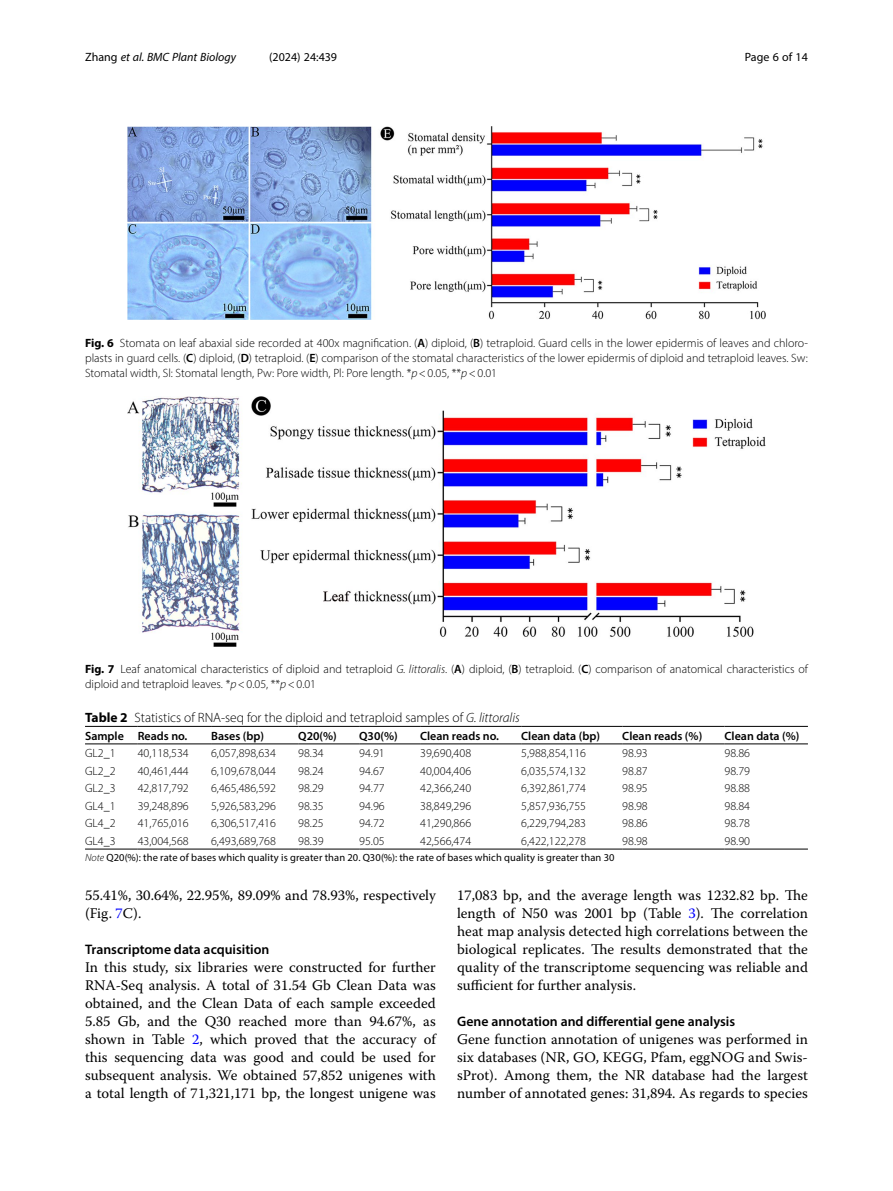
<style>
.page{position:relative;width:893px;height:1191px;background:#fff}
.page>*{position:absolute;margin:0;border:0;box-sizing:border-box;transform-origin:0 0}
.Body_Text{font:14.7px/18px "Warnock Pro";color:#000;text-align:justify}
.Head_2{font:600 13.8px "Myriad Pro";color:#000}
.Table_Caption{font:300 13.5px "Myriad Pro";color:#000}
.Figure_Caption{font:300 12px/15px "Myriad Pro";color:#000}
.Table_Body{font:300 12px "Myriad Pro";color:#000}
.Table_Head{font:600 12px "Myriad Pro";color:#000}
.t1{font:italic 12px "Myriad Pro";color:#000}
.t2{font:12px "Myriad Pro";color:#000}
.Table_Footnote{font:10.5px "Myriad Pro";letter-spacing:.01em;color:#000}
.s1{font-style:normal}
.s2{font-weight:700}
.s3{font-weight:600}
.s4{font-style:italic}
.s5{font-weight:300;font-style:italic}
.s6{color:#00f}
</style>
<div class="page">
<hr style="left:85px;top:743px;width:53px;height:1px;background:#000">
<hr style="left:138px;top:726px;width:73px;height:1px;background:#000">
<hr style="left:138px;top:743px;width:73px;height:1px;background:#000">
<hr style="left:211px;top:726px;width:87px;height:1px;background:#000">
<hr style="left:211px;top:743px;width:87px;height:1px;background:#000">
<hr style="left:298px;top:726px;width:61px;height:1px;background:#000">
<hr style="left:298px;top:743px;width:61px;height:1px;background:#000">
<hr style="left:359px;top:726px;width:61px;height:1px;background:#000">
<hr style="left:359px;top:743px;width:61px;height:1px;background:#000">
<hr style="left:420px;top:726px;width:101px;height:1px;background:#000">
<hr style="left:420px;top:743px;width:101px;height:1px;background:#000">
<hr style="left:521px;top:726px;width:101px;height:1px;background:#000">
<hr style="left:521px;top:743px;width:101px;height:1px;background:#000">
<hr style="left:622px;top:726px;width:103px;height:1px;background:#000">
<hr style="left:622px;top:743px;width:103px;height:1px;background:#000">
<hr style="left:725px;top:726px;width:83px;height:1px;background:#000">
<hr style="left:725px;top:743px;width:83px;height:1px;background:#000">
<hr style="left:138px;top:849px;width:73px;height:1px;background:#000">
<hr style="left:211px;top:849px;width:87px;height:1px;background:#000">
<hr style="left:298px;top:849px;width:61px;height:1px;background:#000">
<hr style="left:359px;top:849px;width:61px;height:1px;background:#000">
<hr style="left:420px;top:849px;width:101px;height:1px;background:#000">
<hr style="left:521px;top:849px;width:101px;height:1px;background:#000">
<hr style="left:622px;top:849px;width:103px;height:1px;background:#000">
<hr style="left:725px;top:849px;width:83px;height:1px;background:#000">
<hr style="left:85px;top:849px;width:53px;height:1px;background:#000">
<hr style="left:85px;top:726px;width:53px;height:1px;background:#000">
<img style="left:127px;top:396px;width:638px;height:250px">
<img style="left:127px;top:126px;width:638px;height:194px">
<p class="t1" style="left:85px;top:50px;width:152px"><span class="s1">Zhang</span> et al. BMC Plant Biology</p>
<p class="t2" style="left:269px;top:50px;width:70px">(2024) 24:439</p>
<p class="t2" style="left:745px;top:50px;width:65px">Page 6 of 14</p>
<p class="Figure_Caption" style="left:85px;top:335px;width:724px;text-align:justify"><span class="s2">Fig. 6</span> Stomata on leaf abaxial side recorded at 400x magnification. (<span class="s3">A</span>) diploid, (<span class="s3">B</span>) tetraploid. Guard cells in the lower epidermis of leaves and chloro&shy;plasts in guard cells. (<span class="s3">C</span>) diploid, (<span class="s3">D</span>) tetraploid. (<span class="s3">E</span>) comparison of the stomatal characteristics of the lower epidermis of diploid and tetraploid leaves. Sw:<br>Stomatal width, Sl: Stomatal length, Pw: Pore width, Pl: Pore length. *<span class="s4">p</span>&lt;0.05, **<span class="s4">p</span>&lt;0.01</p>
<p class="Figure_Caption" style="left:85px;top:661px;width:724px"><span class="s2">Fig. 7</span> Leaf anatomical characteristics of diploid and tetraploid <span class="s4">G. littoralis</span>. (<span class="s3">A</span>) diploid, (<span class="s3">B</span>) tetraploid. (<span class="s3">C</span>) comparison of anatomical characteristics of diploid and tetraploid leaves. *<span class="s4">p</span>&lt;0.05, **<span class="s4">p</span>&lt;0.01</p>
<p class="Table_Caption" style="left:85px;top:709px;width:436px"><span class="s2">Table 2</span> Statistics of RNA-seq for the diploid and tetraploid samples of <span class="s4">G. littoralis</span></p>
<p class="Table_Head" style="left:85px;top:728px;width:40px">Sample</p>
<p class="Table_Head" style="left:138px;top:728px;width:51px">Reads no.</p>
<p class="Table_Head" style="left:211px;top:728px;width:54px">Bases (bp)</p>
<p class="Table_Head" style="left:298px;top:728px;width:40px">Q20(%)</p>
<p class="Table_Head" style="left:359px;top:728px;width:40px">Q30(%)</p>
<p class="Table_Head" style="left:420px;top:728px;width:80px">Clean reads no.</p>
<p class="Table_Head" style="left:521px;top:728px;width:80px">Clean data (bp)</p>
<p class="Table_Head" style="left:622px;top:728px;width:81px">Clean reads (%)</p>
<p class="Table_Head" style="left:725px;top:728px;width:76px">Clean data (%)</p>
<p class="Table_Body" style="left:85px;top:746px;width:32px">GL2_1</p>
<p class="Table_Body" style="left:138px;top:746px;width:53px">40,118,534</p>
<p class="Table_Body" style="left:211px;top:746px;width:66px">6,057,898,634</p>
<p class="Table_Body" style="left:298px;top:746px;width:27px">98.34</p>
<p class="Table_Body" style="left:359px;top:746px;width:27px">94.91</p>
<p class="Table_Body" style="left:420px;top:746px;width:53px">39,690,408</p>
<p class="Table_Body" style="left:521px;top:746px;width:66px">5,988,854,116</p>
<p class="Table_Body" style="left:622px;top:746px;width:27px">98.93</p>
<p class="Table_Body" style="left:725px;top:746px;width:27px">98.86</p>
<p class="Table_Body" style="left:85px;top:763px;width:32px">GL2_2</p>
<p class="Table_Body" style="left:138px;top:763px;width:53px">40,461,444</p>
<p class="Table_Body" style="left:211px;top:763px;width:66px">6,109,678,044</p>
<p class="Table_Body" style="left:298px;top:763px;width:27px">98.24</p>
<p class="Table_Body" style="left:359px;top:763px;width:27px">94.67</p>
<p class="Table_Body" style="left:420px;top:763px;width:53px">40,004,406</p>
<p class="Table_Body" style="left:521px;top:763px;width:66px">6,035,574,132</p>
<p class="Table_Body" style="left:622px;top:763px;width:27px">98.87</p>
<p class="Table_Body" style="left:725px;top:763px;width:27px">98.79</p>
<p class="Table_Body" style="left:85px;top:781px;width:32px">GL2_3</p>
<p class="Table_Body" style="left:138px;top:781px;width:53px">42,817,792</p>
<p class="Table_Body" style="left:211px;top:781px;width:66px">6,465,486,592</p>
<p class="Table_Body" style="left:298px;top:781px;width:27px">98.29</p>
<p class="Table_Body" style="left:359px;top:781px;width:27px">94.77</p>
<p class="Table_Body" style="left:420px;top:781px;width:53px">42,366,240</p>
<p class="Table_Body" style="left:521px;top:781px;width:66px">6,392,861,774</p>
<p class="Table_Body" style="left:622px;top:781px;width:27px">98.95</p>
<p class="Table_Body" style="left:725px;top:781px;width:27px">98.88</p>
<p class="Table_Body" style="left:85px;top:798px;width:32px">GL4_1</p>
<p class="Table_Body" style="left:138px;top:798px;width:53px">39,248,896</p>
<p class="Table_Body" style="left:211px;top:798px;width:66px">5,926,583,296</p>
<p class="Table_Body" style="left:298px;top:798px;width:27px">98.35</p>
<p class="Table_Body" style="left:359px;top:798px;width:27px">94.96</p>
<p class="Table_Body" style="left:420px;top:798px;width:53px">38,849,296</p>
<p class="Table_Body" style="left:521px;top:798px;width:66px">5,857,936,755</p>
<p class="Table_Body" style="left:622px;top:798px;width:27px">98.98</p>
<p class="Table_Body" style="left:725px;top:798px;width:27px">98.84</p>
<p class="Table_Body" style="left:85px;top:816px;width:32px">GL4_2</p>
<p class="Table_Body" style="left:138px;top:816px;width:53px">41,765,016</p>
<p class="Table_Body" style="left:211px;top:816px;width:66px">6,306,517,416</p>
<p class="Table_Body" style="left:298px;top:816px;width:27px">98.25</p>
<p class="Table_Body" style="left:359px;top:816px;width:27px">94.72</p>
<p class="Table_Body" style="left:420px;top:816px;width:53px">41,290,866</p>
<p class="Table_Body" style="left:521px;top:816px;width:66px">6,229,794,283</p>
<p class="Table_Body" style="left:622px;top:816px;width:27px">98.86</p>
<p class="Table_Body" style="left:725px;top:816px;width:27px">98.78</p>
<p class="Table_Body" style="left:85px;top:833px;width:32px">GL4_3</p>
<p class="Table_Body" style="left:138px;top:833px;width:53px">43,004,568</p>
<p class="Table_Body" style="left:211px;top:833px;width:66px">6,493,689,768</p>
<p class="Table_Body" style="left:298px;top:833px;width:27px">98.39</p>
<p class="Table_Body" style="left:359px;top:833px;width:27px">95.05</p>
<p class="Table_Body" style="left:420px;top:833px;width:53px">42,566,474</p>
<p class="Table_Body" style="left:521px;top:833px;width:66px">6,422,122,278</p>
<p class="Table_Body" style="left:622px;top:833px;width:27px">98.98</p>
<p class="Table_Body" style="left:725px;top:833px;width:27px">98.90</p>
<p class="Table_Footnote" style="left:85px;top:851px;width:531px"><span class="s5">Note</span> Q20(%): the rate of bases which quality is greater than 20. Q30(%): the rate of bases which quality is greater than 30</p>
<p class="Body_Text" style="left:85px;top:886px;width:352px">55.41%, 30.64%, 22.95%, 89.09% and 78.93%, respectively (Fig. <span class="s6">7</span>C).</p>
<p class="Head_2" style="left:85px;top:941px;width:186px">Transcriptome data acquisition</p>
<p class="Body_Text" style="left:85px;top:958px;width:352px">In this study, six libraries were constructed for further RNA-Seq analysis. A total of 31.54 Gb Clean Data was obtained, and the Clean Data of each sample exceeded 5.85 Gb, and the Q30 reached more than 94.67%, as shown in Table <span class="s6">2</span>, which proved that the accuracy of this sequencing data was good and could be used for subsequent analysis. We obtained 57,852 unigenes with a total length of 71,321,171 bp, the longest unigene was</p>
<p class="Body_Text" style="left:457px;top:886px;width:352px">17,083 bp, and the average length was 1232.82 bp. The length of N50 was 2001 bp (Table <span class="s6">3</span>). The correlation heat map analysis detected high correlations between the biological replicates. The results demonstrated that the quality of the transcriptome sequencing was reliable and sufficient for further analysis.</p>
<p class="Head_2" style="left:457px;top:1013px;width:280px">Gene annotation and differential gene analysis</p>
<p class="Body_Text" style="left:457px;top:1030px;width:352px">Gene function annotation of unigenes was performed in six databases (NR, GO, KEGG, Pfam, eggNOG and Swis&shy;sProt). Among them, the NR database had the largest number of annotated genes: 31,894. As regards to species</p>
</div>
